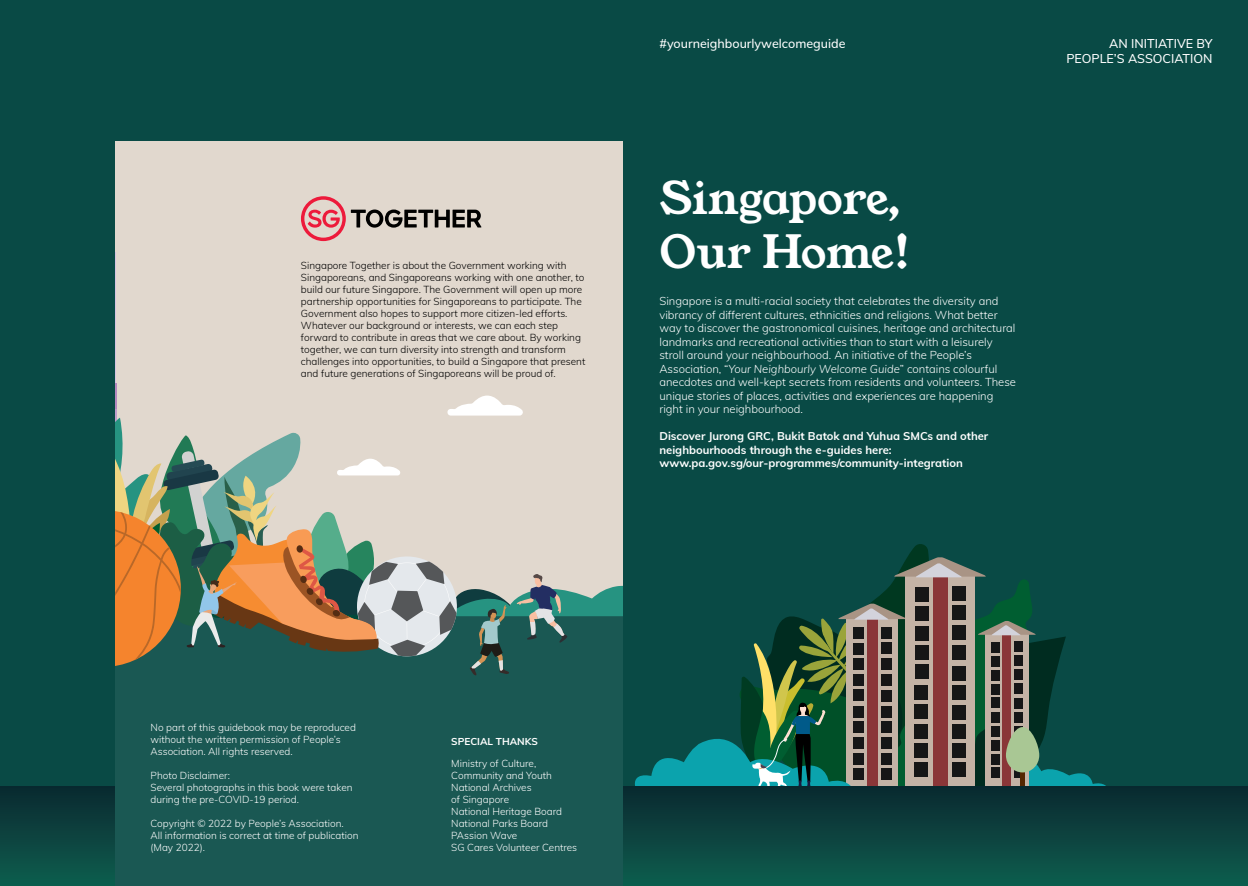
<style>
.page{position:relative;width:1248px;height:886px;background:#fff}
.page>*{position:absolute;margin:0;border:0;box-sizing:border-box;transform-origin:0 0}
.t1{font:45px/54px "Young Serif";letter-spacing:-.01em;color:#fff}
.t2{font:500 12.5px/15px "Muli";color:#fff;text-align:right}
.t3{font:300 11.25px/13.5px "Muli";color:#fff}
.t4{font:700 11.25px/13.5px "Muli";color:#fff}
.t5{font:300 10px/12px "Muli";color:#000}
.t6{font:300 10px/12px "Muli";color:#fff}
.t7{font:700 10px "Muli";color:#fff}
.s1{font-style:italic}
</style>
<div class="page">
<div style="left:0;top:0;width:1247px;height:886px;background:#094a45"></div>
<svg style="left:631px;top:544px;width:477px;height:243px"></svg>
<div style="left:0;top:787px;width:1247px;height:99px;background:linear-gradient(to bottom,#0a2930,#0d5e4e)"></div>
<div style="left:115px;top:142px;width:507px;height:744px;background:#e1d8ce"></div>
<div style="left:115px;top:616px;width:507px;height:270px;background:#1a5853"></div>
<hr style="left:115px;top:253px;width:1px;height:211px;background:#d4c3e0">
<svg style="left:115px;top:383px;width:507px;height:292px"></svg>
<svg style="left:301px;top:196px;width:180px;height:45px"></svg>
<p class="t5" style="left:301px;top:259px;width:286px">Singapore Together is about the Government working with Singaporeans, and Singaporeans working with one another, to build our future Singapore. The Government will open up more partnership opportunities for Singaporeans to participate. The Government also hopes to support more citizen-led efforts.<br>Whatever our background or interests, we can each step forward to contribute in areas that we care about. By working together, we can turn diversity into strength and transform challenges into opportunities, to build a Singapore that present and future generations of Singaporeans will be proud of.</p>
<p class="t2" style="left:659px;top:35px;width:188px">#yourneighbourlywelcomeguide</p>
<p class="t2" style="left:1066px;top:35px;width:148px">AN INITIATIVE BY<br>PEOPLE’S ASSOCIATION</p>
<h1 class="t1" style="left:659px;top:171px;width:253px">Singapore,<br>Our Home!</h1>
<p class="t3" style="left:659px;top:294px;width:358px">Singapore is a multi-racial society that celebrates the diversity and vibrancy of different cultures, ethnicities and religions. What better way to discover the gastronomical cuisines, heritage and architectural landmarks and recreational activities than to start with a leisurely stroll around your neighbourhood. An initiative of the People’s Association, “<span class="s1">Your Neighbourly Welcome Guide</span>” contains colourful anecdotes and well-kept secrets from residents and volunteers. These unique stories of places, activities and experiences are happening right in your neighbourhood.</p>
<p class="t4" style="left:659px;top:429px;width:330px">Discover Jurong GRC, Bukit Batok and Yuhua SMCs and other neighbourhoods through the e-guides here: www.pa.gov.sg/our-programmes/community-integration</p>
<p class="t6" style="left:150px;top:720px;width:207px">No part of this guidebook may be reproduced without the written permission of People’s<br>Association. All rights reserved.</p>
<p class="t6" style="left:150px;top:768px;width:203px">Photo Disclaimer:<br>Several photographs in this book were taken during the pre-COVID-19 period.</p>
<p class="t6" style="left:150px;top:816px;width:209px">Copyright © 2022 by People’s Association.<br>All information is correct at time of publication (May 2022).</p>
<p class="t7" style="left:451px;top:734px;width:88px">SPECIAL THANKS</p>
<p class="t6" style="left:451px;top:756px;width:127px">Ministry of Culture,<br>Community and Youth<br>National Archives<br>of Singapore<br>National Heritage Board<br>National Parks Board<br>PAssion Wave<br>SG Cares Volunteer Centres</p>
</div>
